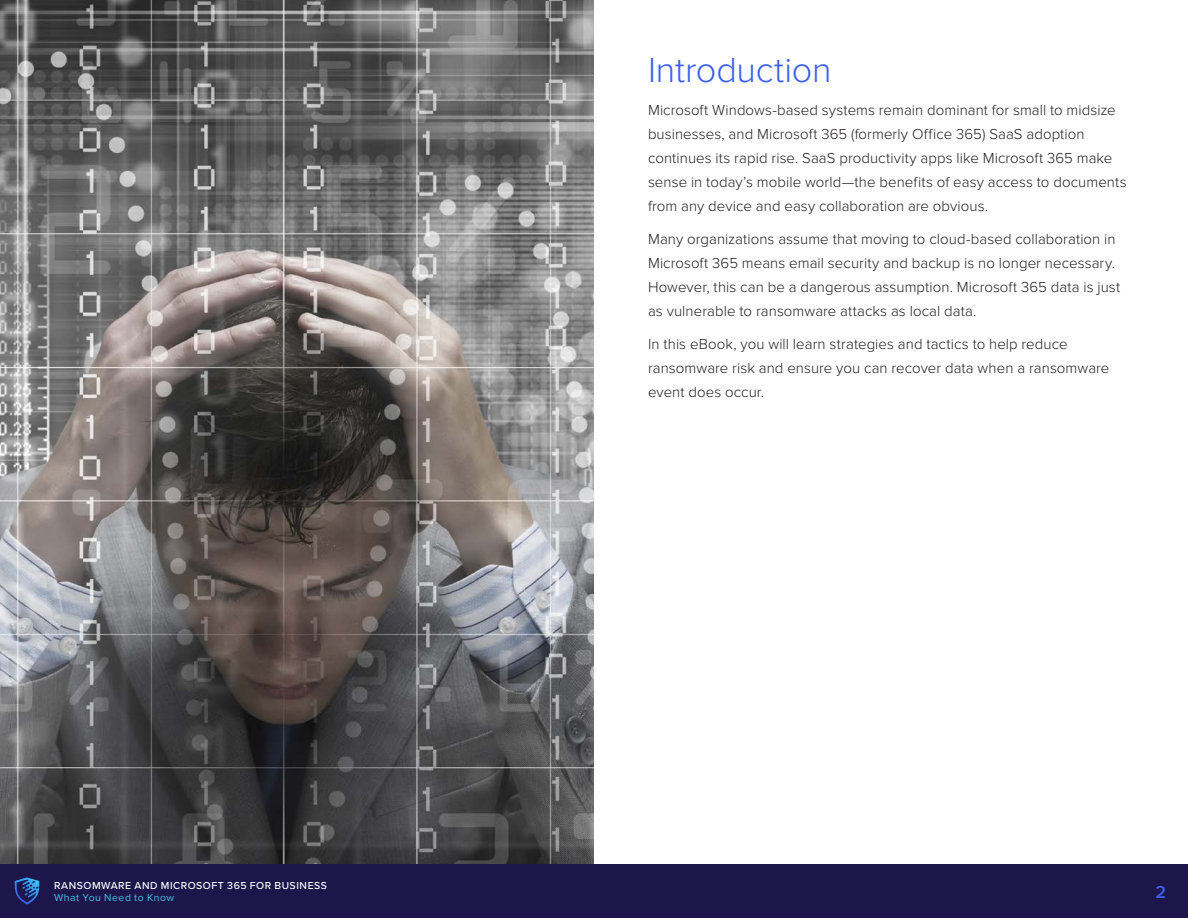
<style>
.page{position:relative;width:1188px;height:918px;background:#fff}
.page>*{position:absolute;margin:0;border:0;box-sizing:border-box;transform-origin:0 0}
.Subhead_1{font:300 36px "Proxima Nova";letter-spacing:-.005em;color:#3a5fee}
.t1{font:600 18px "Proxima Nova";color:#3a5fee}
.t2{font:300 15px/24px "Proxima Nova";letter-spacing:.005em;color:#231f20}
.t3{font:500 10.5px "Proxima Nova";letter-spacing:.05em;color:#fff}
.t4{font:10.5px "Proxima Nova";letter-spacing:.045em;color:#44c2e3}
</style>
<div class="page">
<div style="left:0;top:864px;width:1188px;height:54px;background:#1c164b"></div>
<svg style="left:14px;top:878px;width:26px;height:26px"></svg>
<img style="left:0;top:0;width:594px;height:864px">
<p class="Subhead_1" style="left:648px;top:50px;width:185px">Introduction</p>
<p class="t2" style="left:648px;top:99px;width:480px">Microsoft Windows-based systems remain dominant for small to midsize businesses, and Microsoft 365 (formerly Office 365) SaaS adoption continues its rapid rise. SaaS productivity apps like Microsoft 365 make sense in today’s mobile world—the benefits of easy access to documents from any device and easy collaboration are obvious.</p>
<p class="t2" style="left:648px;top:228px;width:474px">Many organizations assume that moving to cloud-based collaboration in Microsoft 365 means email security and backup is no longer necessary.<br>However, this can be a dangerous assumption. Microsoft 365 data is just as vulnerable to ransomware attacks as local data.</p>
<p class="t2" style="left:648px;top:333px;width:463px">In this eBook, you will learn strategies and tactics to help reduce ransomware risk and ensure you can recover data when a ransomware event does occur.</p>
<p class="t3" style="left:54px;top:878px;width:275px">RANSOMWARE AND MICROSOFT 365 FOR BUSINESS</p>
<p class="t4" style="left:54px;top:890px;width:122px">What You Need to Know</p>
<p class="t1" style="left:1156px;top:882px;width:12px">2</p>
</div>
